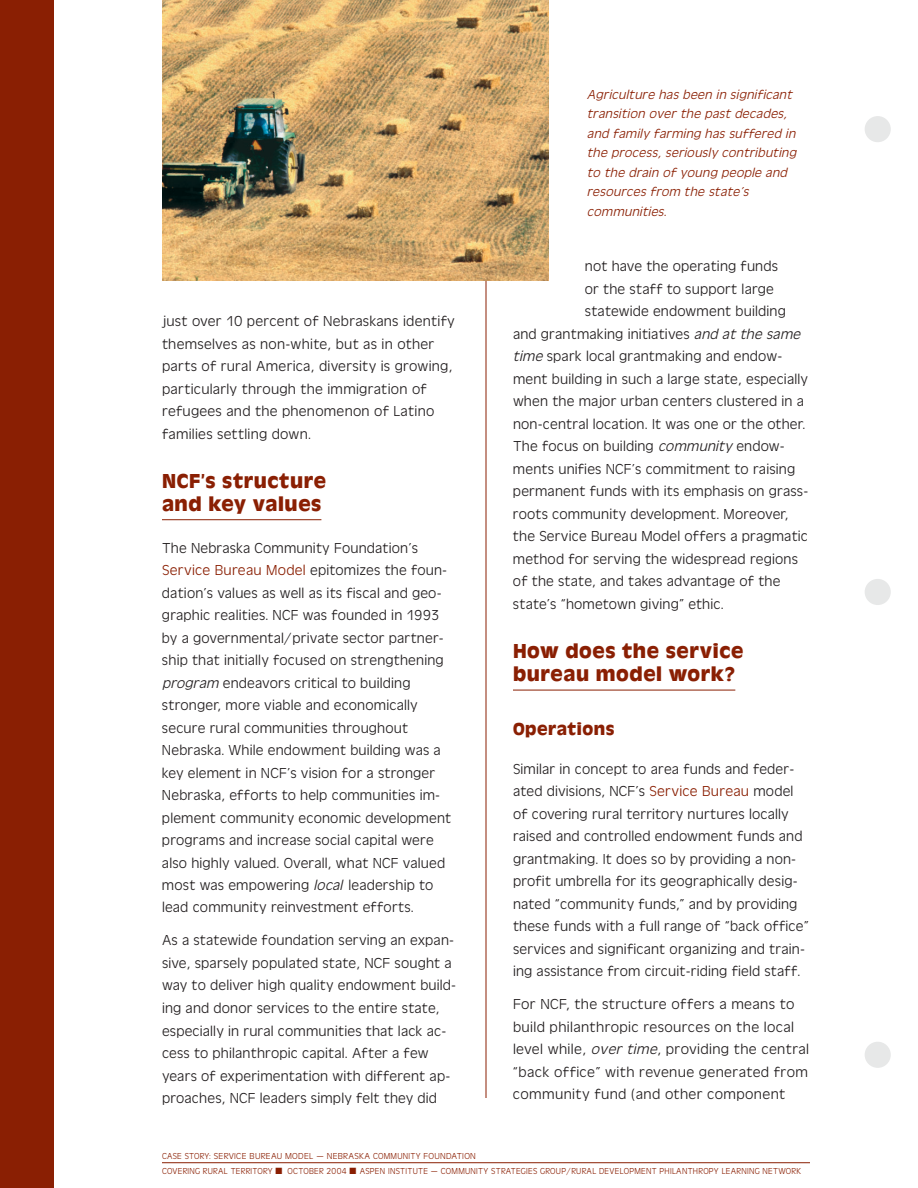
<style>
.page{position:relative;width:918px;height:1188px;background:#fff}
.page>*{position:absolute;margin:0;border:0;box-sizing:border-box;transform-origin:0 0}
.t1{font:700 21px/22.5px "Antique Oli T";letter-spacing:.03em;color:#8a1f03}
.t2{font:700 18px "Antique Oli T";letter-spacing:.03em;color:#8a1f03}
.t3{font:15px/22.5px "Antique Oli T Ligh";letter-spacing:.01em;color:#231f20;scale:1.04 1}
.t4{font:15px/22.5px "Antique Oli T Ligh";letter-spacing:.01em;color:#231f20;scale:1.05 1}
.t5{font:15px/22.5px "Antique Oli T Ligh";letter-spacing:.01em;color:#231f20;scale:1.06 1}
.t6{font:italic 13.5px/19.5px "Antique Oli T Ligh";color:#8a1f03;scale:1.05 1}
.t7{font:9px/15px "Antique Oli T Ligh";letter-spacing:.03em;color:#8a1f03}
.s1{color:#8a1f03}
.s2{font-style:italic}
</style>
<div class="page">
<hr style="left:162px;top:1162px;width:648px;height:1px;background:#8a1f03">
<hr style="left:486px;top:90px;width:1px;height:1008px;background:#8a1f03">
<div style="left:0;top:0;width:54px;height:1188px;background:#8a1f03"></div>
<hr style="left:162px;top:519px;width:159px;height:1px;background:#8a1f03">
<hr style="left:513px;top:690px;width:222px;height:1px;background:#8a1f03">
<div style="left:865px;top:116px;width:26px;height:26px;background:#e7e8e8;border-radius:50%"></div>
<div style="left:865px;top:579px;width:26px;height:26px;background:#e7e8e8;border-radius:50%"></div>
<div style="left:865px;top:1042px;width:26px;height:26px;background:#e7e8e8;border-radius:50%"></div>
<img style="left:162px;top:0;width:387px;height:280px">
<p class="t4" style="left:162px;top:310px;width:281px">just over 10 percent of Nebraskans identify themselves as non-white, but as in other parts of rural America, diversity is growing, particularly through the immigration of refugees and the phenomenon of Latino families settling down.</p>
<h1 class="t1" style="left:162px;top:470px;width:166px">NCF’s structure and key values</h1>
<p class="t3" style="left:162px;top:537px;width:280px">The Nebraska Community Foundation’s <span class="s1">Service Bureau Model</span> epitomizes the foun&shy;dation’s values as well as its fiscal and geo&shy;graphic realities. NCF was founded in 1993 by a governmental/private sector partner&shy;ship that initially focused on strengthening <span class="s2">program</span>endeavors critical to building stronger, more viable and economically secure rural communities throughout Nebraska. While endowment building was a key element in NCF’s vision for a stronger Nebraska, efforts to help communities im&shy;plement community economic development programs and increase social capital were also highly valued. Overall, what NCF valued most was empowering <span class="s2">local</span> leadership to lead community reinvestment efforts.</p>
<p class="t3" style="left:162px;top:930px;width:284px">As a statewide foundation serving an expan&shy;sive, sparsely populated state, NCF sought a way to deliver high quality endowment build&shy;ing and donor services to the entire state, especially in rural communities that lack ac&shy;cess to philanthropic capital. After a few years of experimentation with different ap&shy;proaches, NCF leaders simply felt they did</p>
<p class="t6" style="left:587px;top:85px;width:203px">Agriculture has been in significant transition over the past decades, and family farming has suffered in the process, seriously contributing to the drain of young people and resources from the state’s communities.</p>
<p class="t3" style="left:585px;top:256px;width:187px">not have the operating funds</p>
<p class="t3" style="left:585px;top:278px;width:183px">or the staff to support large</p>
<p class="t3" style="left:585px;top:301px;width:195px">statewide endowment building</p>
<p class="t3" style="left:513px;top:323px;width:280px">and grantmaking initiatives <span class="s2">andat the same</span></p>
<p class="t3" style="left:513px;top:346px;width:261px"><span class="s2">time</span>spark local grantmaking and endow-</p>
<p class="t3" style="left:513px;top:368px;width:285px">ment building in such a large state, especially</p>
<p class="t3" style="left:513px;top:391px;width:281px">when the major urban centers clustered in a</p>
<p class="t3" style="left:513px;top:413px;width:283px">non-central location. It was one or the other.</p>
<p class="t3" style="left:513px;top:436px;width:263px">The focus on building <span class="s2">community</span>endow-</p>
<p class="t3" style="left:513px;top:458px;width:273px">ments unifies NCF’s commitment to raising</p>
<p class="t3" style="left:513px;top:481px;width:285px">permanent funds with its emphasis on grass-</p>
<p class="t3" style="left:513px;top:503px;width:266px">roots community development. Moreover,</p>
<p class="t3" style="left:513px;top:526px;width:285px">the Service Bureau Model offers a pragmatic</p>
<p class="t3" style="left:513px;top:548px;width:276px">method for serving the widespread regions</p>
<p class="t3" style="left:513px;top:571px;width:259px">of the state, and takes advantage of the</p>
<p class="t3" style="left:513px;top:593px;width:204px">state’s “hometown giving” ethic.</p>
<h1 class="t1" style="left:513px;top:641px;width:232px">How does the service bureau model work?</h1>
<p class="t2" style="left:513px;top:722px;width:103px">Operations</p>
<p class="t3" style="left:513px;top:758px;width:286px">Similar in concept to area funds and feder&shy;ated divisions, NCF’s <span class="s1">Service Bureau</span> model of covering rural territory nurtures locally raised and controlled endowment funds and grantmaking. It does so by providing a non&shy;profit umbrella for its geographically desig&shy;nated “community funds,” and by providing these funds with a full range of “back office” services and significant organizing and train&shy;ing assistance from circuit-riding field staff.</p>
<p class="t5" style="left:513px;top:994px;width:281px">For NCF, the structure offers a means to build philanthropic resources on the local level while, <span class="s2">over time</span>, providing the central “back office” with revenue generated from community fund (and other component</p>
<p class="t7" style="left:162px;top:1149px;width:641px">CASE STORY: SERVICE BUREAU MODEL — NEBRASKA COMMUNITY FOUNDATION<br>COVERING RURAL TERRITORY ■ OCTOBER 2004 ■ ASPEN INSTITUTE — COMMUNITY STRATEGIES GROUP/RURAL DEVELOPMENT PHILANTHROPY LEARNING NETWORK</p>
</div>
